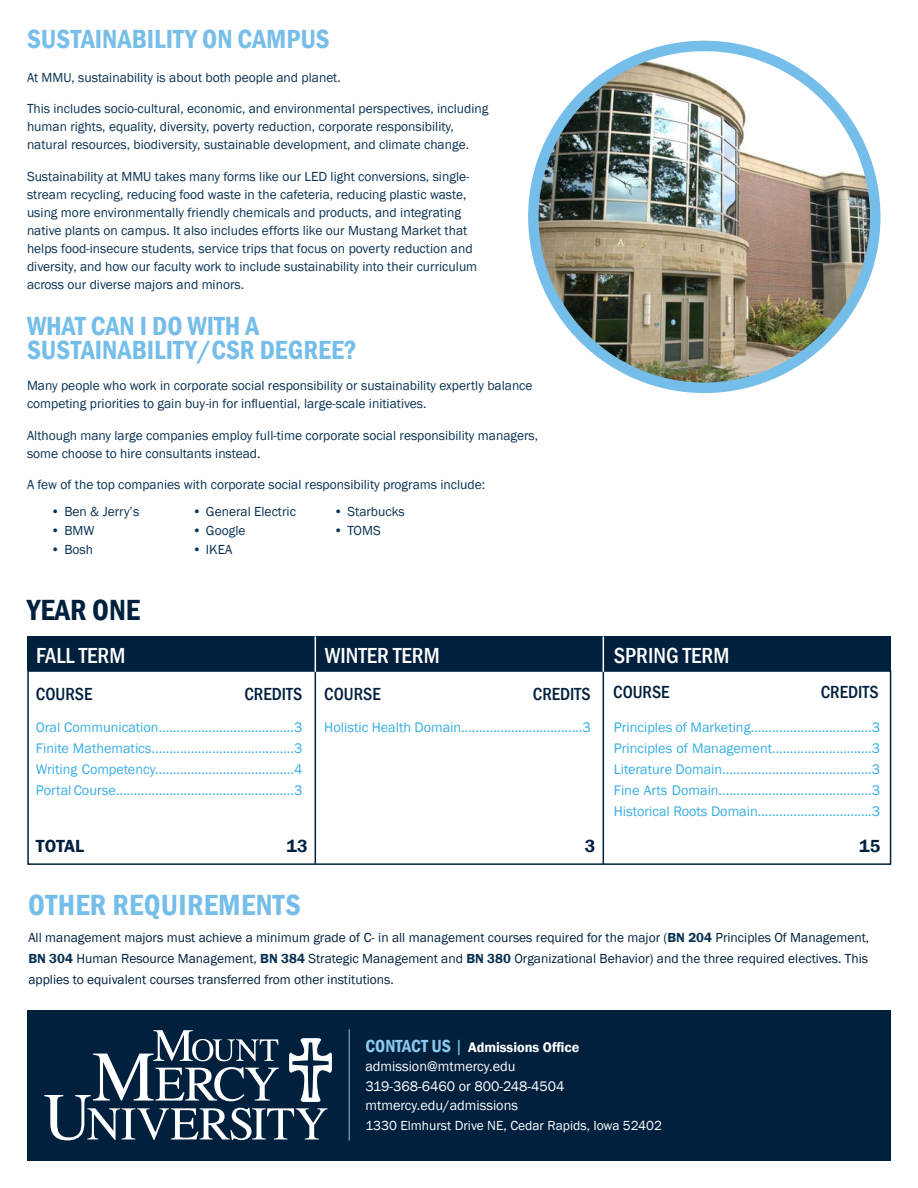
<style>
.page{position:relative;width:918px;height:1188px;background:#fff}
.page>*{position:absolute;margin:0;border:0;box-sizing:border-box;transform-origin:0 0}
.t1{font:600 condensed 30px "Franklin Gothic";letter-spacing:.01em;color:#75bee9}
.t2{font:600 condensed 30px "Franklin Gothic";color:#00203e}
.t3{font:600 condensed 27px/23.4px "Franklin Gothic";color:#75bee9}
.t4{font:600 condensed 27px "Franklin Gothic";color:#77bee9}
.t5{font:500 condensed 22.35px "Franklin Gothic";color:#fff}
.t6{font:500 condensed 18px "Franklin Gothic";color:#00203e}
.t7{font:600 18px "Franklin Gothic";color:#00203e}
.t8{font:14.25px "Franklin Gothic";color:#38aee3}
.t9{font:14.25px "Franklin Gothic";color:#fff}
.t10{font:600 14.25px "Franklin Gothic";color:#fff}
.Body_Text{font:13.5px/18px "Franklin Gothic";color:#093153}
.Body_Text-2{font:13.5px/21px "Franklin Gothic";color:#00203e;text-align:justify}
.Bullets{font:13.5px "Franklin Gothic";color:#093153}
.t11{font:13.5px "Franklin Gothic";color:#fff}
.s1{font-weight:600;color:#093153}
.s2{font-stretch:condensed;font-size:18px;color:#8dc7ec}
.s3{font-weight:400;font-size:18px;color:#8dc7ec}
</style>
<div class="page">
<div style="left:27px;top:1011px;width:863px;height:150px;background:#00203e"></div>
<div style="left:27px;top:636px;width:864px;height:35px;background:#00203e"></div>
<div style="left:27px;top:670px;width:864px;height:195px;border:2px solid #00203e"></div>
<hr style="left:315px;top:671px;width:1px;height:193px;background:#00203e">
<hr style="left:315px;top:636px;width:1px;height:36px;background:#fff">
<hr style="left:603px;top:671px;width:1px;height:193px;background:#00203e">
<hr style="left:603px;top:636px;width:1px;height:36px;background:#fff">
<svg style="left:44px;top:1030px;width:288px;height:110px"></svg>
<hr style="left:349px;top:1029px;width:1px;height:111px;background:#8dc7ec">
<img style="left:533px;top:46px;width:342px;height:342px;border-radius:171px">
<div style="left:528px;top:41px;width:352px;height:352px;border:10px solid #75bee9;border-radius:50%"></div>
<p class="t4" style="left:27px;top:21px;width:304px">SUSTAINABILITY ON CAMPUS</p>
<p class="Body_Text" style="left:27px;top:69px;width:315px">At MMU, sustainability is about both people and planet.</p>
<p class="Body_Text" style="left:27px;top:100px;width:463px">This includes socio-cultural, economic, and environmental perspectives, including human rights, equality, diversity, poverty reduction, corporate responsibility, natural resources, biodiversity, sustainable development, and climate change.</p>
<p class="Body_Text" style="left:27px;top:168px;width:452px">Sustainability at MMU takes many forms like our LED light conversions, single&shy;stream recycling, reducing food waste in the cafeteria, reducing plastic waste, using more environmentally friendly chemicals and products, and integrating native plants on campus. It also includes efforts like our Mustang Market that helps food-insecure students, service trips that focus on poverty reduction and diversity, and how our faculty work to include sustainability into their curriculum across our diverse majors and minors.</p>
<p class="t3" style="left:27px;top:314px;width:331px">WHAT CAN I DO WITH A<br>SUSTAINABILITY/CSR DEGREE?</p>
<p class="Body_Text" style="left:27px;top:377px;width:507px">Many people who work in corporate social responsibility or sustainability expertly balance competing priorities to gain buy-in for influential, large-scale initiatives.</p>
<p class="Body_Text" style="left:27px;top:427px;width:513px">Although many large companies employ full-time corporate social responsibility managers, some choose to hire consultants instead.</p>
<p class="Body_Text" style="left:27px;top:476px;width:460px">A few of the top companies with corporate social responsibility programs include:</p>
<p class="Bullets" style="left:51px;top:504px;width:90px">• Ben &amp; Jerry’s</p>
<p class="Bullets" style="left:51px;top:522px;width:45px">• BMW</p>
<p class="Bullets" style="left:51px;top:541px;width:44px">• Bosh</p>
<p class="Bullets" style="left:192px;top:504px;width:105px">• General Electric</p>
<p class="Bullets" style="left:192px;top:522px;width:55px">• Google</p>
<p class="Bullets" style="left:192px;top:541px;width:41px">• IKEA</p>
<p class="Bullets" style="left:334px;top:504px;width:72px">• Starbucks</p>
<p class="Bullets" style="left:334px;top:522px;width:48px">• TOMS</p>
<p class="t2" style="left:27px;top:590px;width:114px">YEAR ONE</p>
<p class="t5" style="left:36px;top:641px;width:91px">FALL TERM</p>
<p class="t5" style="left:325px;top:641px;width:116px">WINTER TERM</p>
<p class="t5" style="left:614px;top:641px;width:117px">SPRING TERM</p>
<p class="t6" style="left:36px;top:682px;width:58px">COURSE</p>
<p class="t6" style="left:244px;top:682px;width:59px">CREDITS</p>
<p class="t6" style="left:324px;top:682px;width:58px">COURSE</p>
<p class="t6" style="left:533px;top:682px;width:59px">CREDITS</p>
<p class="t6" style="left:613px;top:680px;width:58px">COURSE</p>
<p class="t6" style="left:821px;top:680px;width:59px">CREDITS</p>
<p class="t8" style="left:36px;top:719px;width:268px">Oral Communication......................................3</p>
<p class="t8" style="left:36px;top:740px;width:268px">Finite Mathematics........................................3</p>
<p class="t8" style="left:36px;top:761px;width:268px">Writing Competency.......................................4</p>
<p class="t8" style="left:36px;top:782px;width:268px">Portal Course..................................................3</p>
<p class="t8" style="left:324px;top:719px;width:268px">Holistic Health Domain..................................3</p>
<p class="t8" style="left:614px;top:719px;width:268px">Principles of Marketing..................................3</p>
<p class="t8" style="left:614px;top:740px;width:268px">Principles of Management............................3</p>
<p class="t8" style="left:614px;top:761px;width:268px">Literature Domain..........................................3</p>
<p class="t8" style="left:614px;top:782px;width:268px">Fine Arts Domain...........................................3</p>
<p class="t8" style="left:614px;top:803px;width:268px">Historical Roots Domain................................3</p>
<p class="t7" style="left:36px;top:834px;width:50px">TOTAL</p>
<p class="t7" style="left:286px;top:834px;width:23px">13</p>
<p class="t7" style="left:585px;top:834px;width:12px">3</p>
<p class="t7" style="left:859px;top:834px;width:23px">15</p>
<p class="t1" style="left:28px;top:885px;width:274px">OTHER REQUIREMENTS</p>
<p class="Body_Text-2" style="left:28px;top:928px;width:842px">All management majors must achieve a minimum grade of C- in all management courses required for the major (<span class="s1">BN 204</span> Principles Of Management, <span class="s1">BN 304</span> Human Resource Management, <span class="s1">BN 384</span> Strategic Management and <span class="s1">BN 380</span> Organizational Behavior) and the three required electives. This applies to equivalent courses transferred from other institutions.</p>
<p class="t10" style="left:365px;top:1038px;width:216px"><span class="s2">CONTACT US</span> <span class="s3">|</span> Admissions Office</p>
<p class="t9" style="left:365px;top:1058px;width:152px">admission@mtmercy.edu</p>
<p class="t9" style="left:365px;top:1077px;width:201px">319-368-6460 or 800-248-4504</p>
<p class="t9" style="left:365px;top:1097px;width:154px">mtmercy.edu/admissions</p>
<p class="t11" style="left:365px;top:1117px;width:298px">1330 Elmhurst Drive NE, Cedar Rapids, Iowa 52402</p>
</div>
